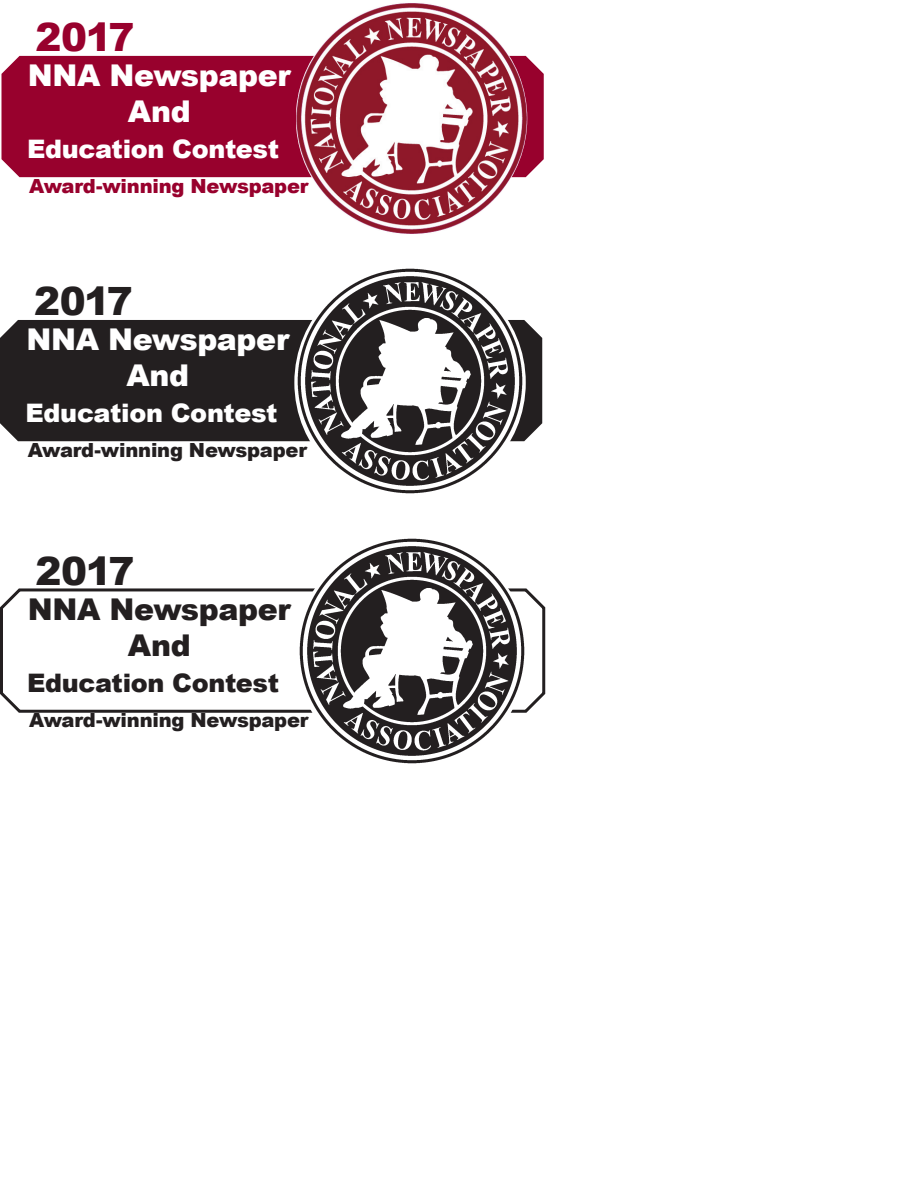
<style>
.page{position:relative;width:918px;height:1188px;background:#fff}
.page>*{position:absolute;margin:0;border:0;box-sizing:border-box;transform-origin:0 0}
.t1{font:900 39px "Arial";letter-spacing:-.035em;color:#231f20}
.t2{font:900 39px "Arial";color:#98012d}
.t3{font:900 30px/36px "Arial";letter-spacing:-.01em;color:#fff;text-align:center}
.t4{font:900 30px/36px "Arial";letter-spacing:-.01em;color:#231f20;text-align:center}
.t5{font:900 25.5px "Arial";letter-spacing:-.015em;color:#fff}
.t6{font:900 25.5px "Arial";letter-spacing:-.015em;color:#231f20}
.t7{font:900 19.5px "Arial";letter-spacing:-.01em;color:#231f20}
.t8{font:900 19.5px "Arial";letter-spacing:-.01em;color:#98012d}
</style>
<div class="page">
<div style="left:2px;top:56px;width:542px;height:121px;background:#98012d"></div>
<img style="left:296px;top:3px;width:231px;height:231px">
<div style="left:0;top:320px;width:542px;height:121px;background:#231f20"></div>
<img style="left:295px;top:268px;width:231px;height:226px">
<svg style="left:0;top:588px;width:546px;height:125px"></svg>
<img style="left:296px;top:538px;width:231px;height:226px">
<h1 class="t2" style="left:36px;top:8px;width:100px">2017</h1>
<h2 class="t3" style="left:28px;top:57px;width:264px">NNA Newspaper<br>And</h2>
<h3 class="t5" style="left:27px;top:131px;width:254px">Education Contest</h3>
<p class="t8" style="left:29px;top:172px;width:281px">Award-winning Newspaper</p>
<h1 class="t1" style="left:34px;top:272px;width:100px">2017</h1>
<h2 class="t3" style="left:26px;top:321px;width:264px">NNA Newspaper<br>And</h2>
<h3 class="t5" style="left:26px;top:395px;width:254px">Education Contest</h3>
<p class="t7" style="left:28px;top:436px;width:281px">Award-winning Newspaper</p>
<h1 class="t1" style="left:36px;top:542px;width:100px">2017</h1>
<h2 class="t4" style="left:28px;top:591px;width:264px">NNA Newspaper<br>And</h2>
<h3 class="t6" style="left:27px;top:665px;width:254px">Education Contest</h3>
<p class="t7" style="left:29px;top:706px;width:281px">Award-winning Newspaper</p>
</div>
